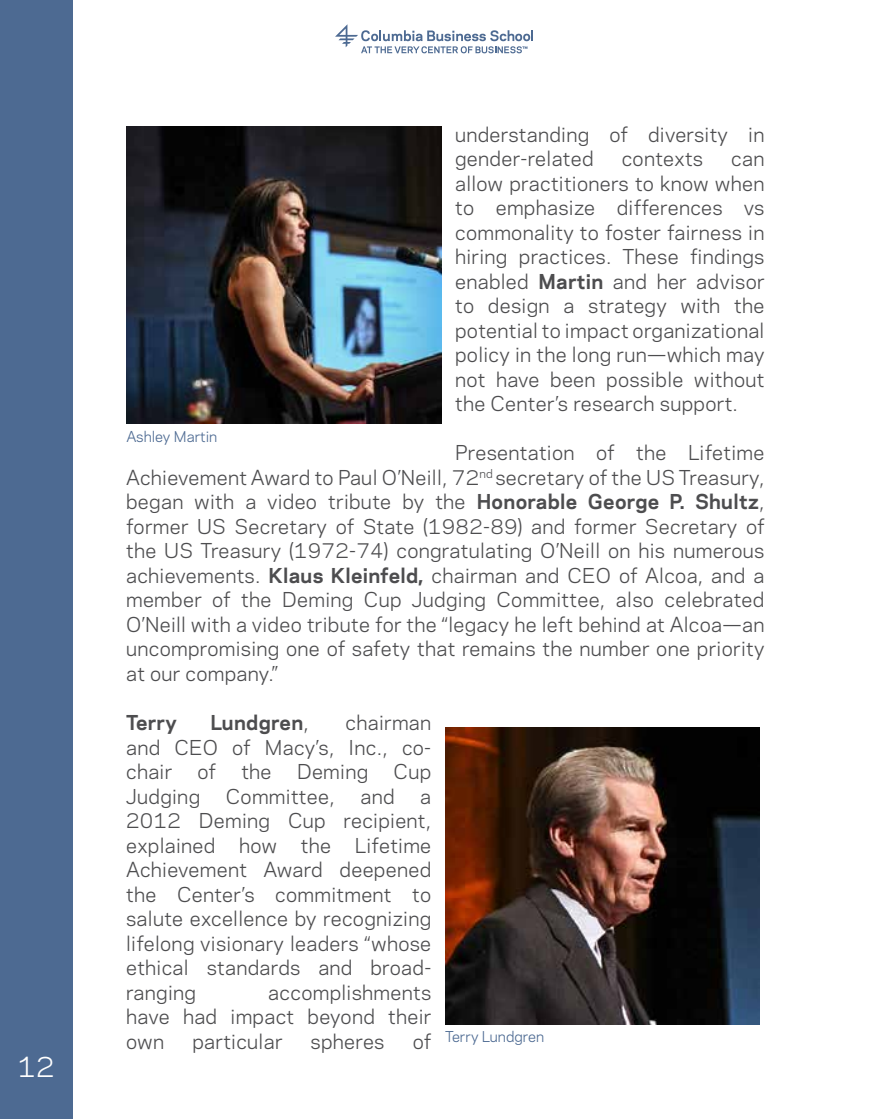
<style>
.page{position:relative;width:871px;height:1119px;background:#fff}
.page>*{position:absolute;margin:0;border:0;box-sizing:border-box;transform-origin:0 0}
.t1{font:26.25px "Galaxie Polaris";color:#fff}
.t2{font:19.25px/24.5px "Galaxie Polaris";letter-spacing:.015em;color:#4d4d4f;text-align:justify}
.t3{font:700 19.25px "Galaxie Polaris";letter-spacing:.015em;color:#4d4d4f}
.t4{font:14px "Galaxie Polaris";color:#4d6a92}
.s1{font-weight:700}
.s2{font-weight:400}
</style>
<div class="page">
<div style="left:0;top:0;width:72px;height:1118px;background:#4d6a92"></div>
<svg style="left:335px;top:24px;width:198px;height:29px"></svg>
<img style="left:126px;top:126px;width:315px;height:298px">
<img style="left:445px;top:727px;width:314px;height:297px">
<h1 class="t1" style="left:18px;top:1046px;width:38px">12</h1>
<p class="t2" style="left:455px;top:121px;width:310px">understanding of diversity in gender-related</p>
<p class="t2" style="left:621px;top:145px;width:83px">contexts</p>
<p class="t2" style="left:455px;top:145px;width:311px;text-indent:276px">can allow practitioners to know when to emphasize differences vs commonality to foster fairness in hiring practices. These findings enabled <span class="s1">Martin</span> and her advisor to design a strategy with the potential to impact organizational policy in the long run—which may not have been possible without the Center’s research support.</p>
<p class="t2" style="left:126px;top:439px;width:639px;text-indent:329px">Presentation of the Lifetime Achievement Award to Paul O’Neill, 72<sup>nd</sup> secretary of the US Treasury, began with a video tribute by the <span class="s1">Honorable George P. Shultz</span>, former US Secretary of State (1982-89) and former Secretary of the US Treasury (1972-74) congratulating O’Neill on his numerous achievements. <span class="s1">Klaus Kleinfeld,</span> chairman and CEO of Alcoa, and a member of the Deming Cup Judging Committee, also celebrated O’Neill with a video tribute for the “legacy he left behind at Alcoa—an uncompromising one of safety that remains the number one priority at our company.”</p>
<p class="t3" style="left:126px;top:709px;width:52px">Terry</p>
<p class="t3" style="left:210px;top:709px;width:100px">Lundgren<span class="s2">,</span></p>
<p class="t4" style="left:126px;top:425px;width:92px">Ashley Martin</p>
<p class="t2" style="left:126px;top:709px;width:306px;text-indent:219px">chairman and CEO of Macy’s, Inc., co&shy;chair</p>
<p class="t2" style="left:197px;top:758px;width:20px">of</p>
<p class="t2" style="left:241px;top:758px;width:32px">the</p>
<p class="t2" style="left:297px;top:758px;width:73px">Deming</p>
<p class="t2" style="left:393px;top:758px;width:39px">Cup</p>
<p class="t2" style="left:126px;top:782px;width:76px">Judging</p>
<p class="t2" style="left:226px;top:782px;width:110px">Committee,</p>
<p class="t2" style="left:360px;top:782px;width:36px">and</p>
<p class="t2" style="left:126px;top:782px;width:306px;text-indent:294px">a 2012 Deming Cup recipient, explained how the Lifetime Achievement Award deepened the Center’s commitment to salute excellence by recognizing lifelong visionary leaders “whose ethical standards and broad&shy;ranging</p>
<p class="t2" style="left:126px;top:978px;width:307px;text-indent:142px">accomplishments have had impact beyond their own</p>
<p class="t4" style="left:445px;top:1026px;width:100px">Terry Lundgren</p>
<p class="t2" style="left:192px;top:1027px;width:92px">particular</p>
<p class="t2" style="left:310px;top:1027px;width:75px">spheres</p>
<p class="t2" style="left:412px;top:1027px;width:20px">of</p>
</div>
